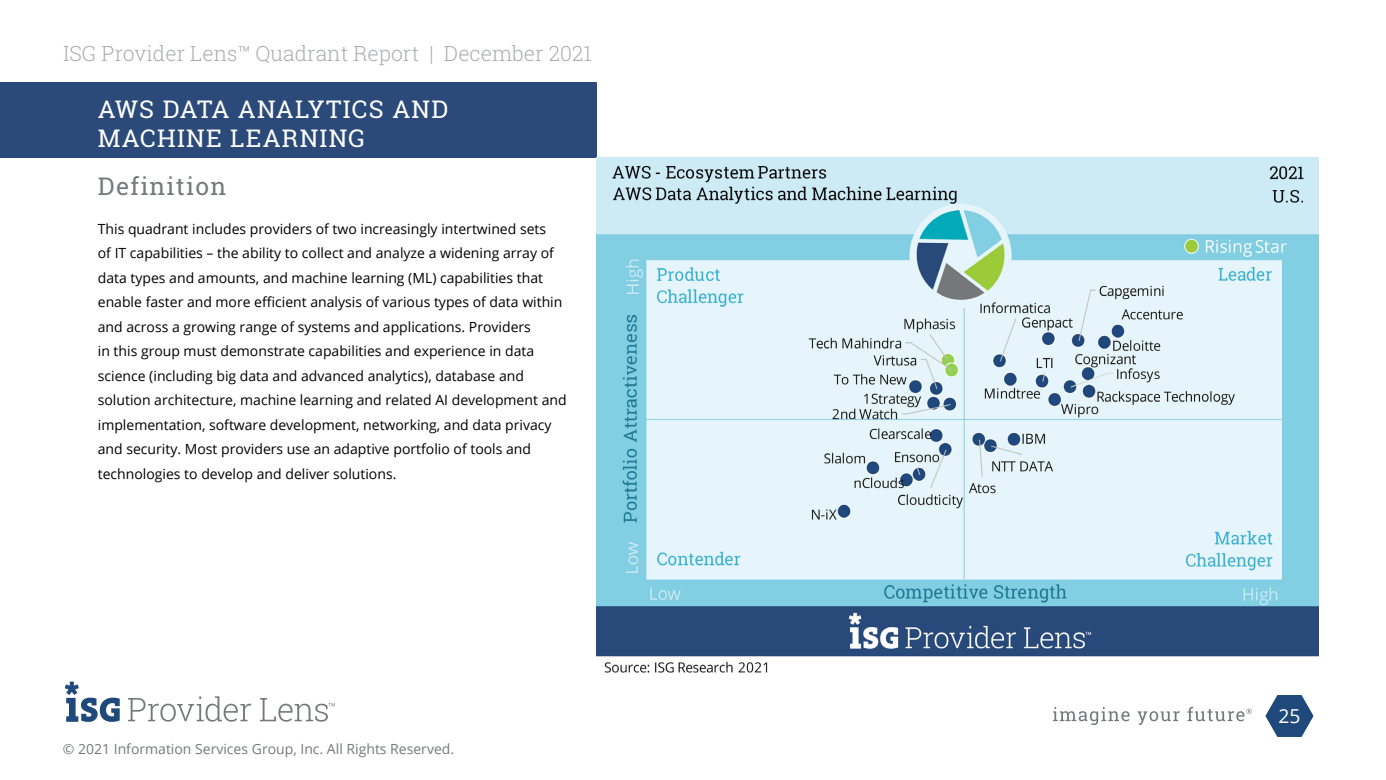
<style>
.page{position:relative;width:1386px;height:780px;background:#fff}
.page>*{position:absolute;margin:0;border:0;box-sizing:border-box;transform-origin:0 0}
.Section_Title_Midtex{font:24.5px/29.8px "Roboto Slab";letter-spacing:.05em;color:#fff}
.Section_Title_Midtex-2{font:24.5px "Roboto Slab";letter-spacing:.05em;color:#76797a}
.t1{font:300 21px "Roboto Slab";color:#abadb0}
.t2{font:19.25px "Open Sans";color:#fff}
.Body_Copy{font:14px/24.5px "Open Sans";color:#000}
.Report_Cover_Title{font:14px "Open Sans";color:#76797a}
</style>
<div class="page">
<div style="left:0;top:82px;width:596px;height:76px;background:#2b4a79"></div>
<img style="left:596px;top:158px;width:722px;height:515px">
<svg style="left:128px;top:696px;width:123px;height:25px"></svg>
<svg style="left:260px;top:698px;width:75px;height:23px"></svg>
<svg style="left:65px;top:681px;width:55px;height:41px"></svg>
<svg style="left:1053px;top:707px;width:77px;height:18px"></svg>
<svg style="left:1138px;top:711px;width:42px;height:14px"></svg>
<svg style="left:1187px;top:707px;width:65px;height:14px"></svg>
<svg style="left:1266px;top:695px;width:47px;height:42px"></svg>
<p class="t1" style="left:63px;top:39px;width:530px">ISG Provider Lens™ Quadrant Report | December 2021</p>
<p class="Section_Title_Midtex" style="left:98px;top:94px;width:352px">AWS DATA ANALYTICS AND<br>MACHINE LEARNING</p>
<p class="Section_Title_Midtex-2" style="left:98px;top:169px;width:130px">Definition</p>
<p class="Body_Copy" style="left:98px;top:216px;width:470px">This quadrant includes providers of two increasingly intertwined sets<br>of IT capabilities – the ability to collect and analyze a widening array of data types and amounts, and machine learning (ML) capabilities that enable faster and more efficient analysis of various types of data within and across a growing range of systems and applications. Providers<br>in this group must demonstrate capabilities and experience in data science (including big data and advanced analytics), database and solution architecture, machine learning and related AI development and implementation, software development, networking, and data privacy and security. Most providers use an adaptive portfolio of tools and technologies to develop and deliver solutions.</p>
<p class="Report_Cover_Title" style="left:63px;top:739px;width:393px">© 2021 Information Services Group, Inc. All Rights Reserved.</p>
<p class="t2" style="left:1279px;top:701px;width:24px">25</p>
</div>
